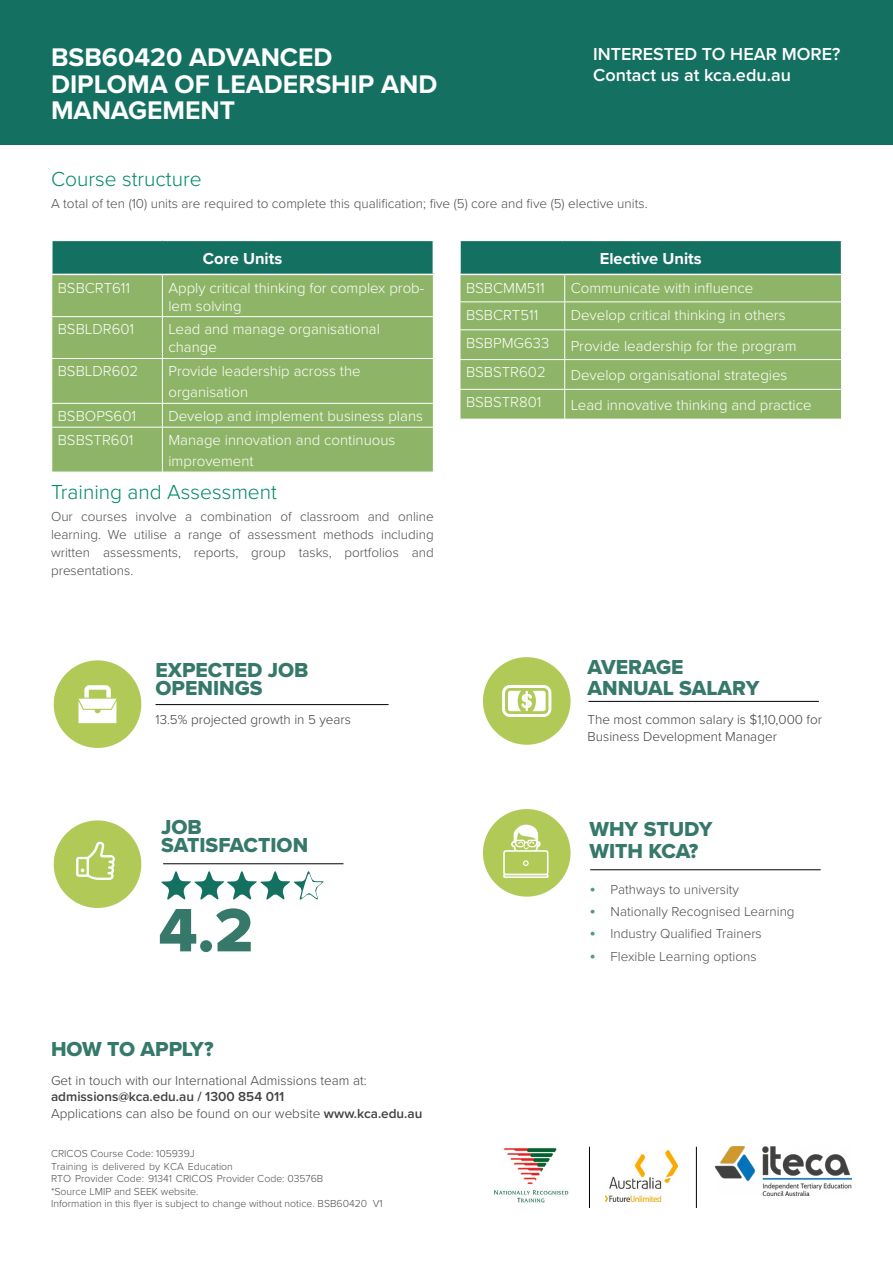
<style>
.page{position:relative;width:893px;height:1263px;background:#fff}
.page>*{position:absolute;margin:0;border:0;box-sizing:border-box;transform-origin:0 0}
.t1{font:63.45px "Proxima Nova Extrabld";color:#36796b}
.t2{font:700 26.4px/26.4px "Proxima Nova";color:#fff}
.t3{font:21px/18px "Proxima Nova Extrabld";color:#36796b}
.t4{font:300 21px "Proxima Nova";color:#008965}
.t5{font:21px "Proxima Nova Extrabld";letter-spacing:-.02em;color:#36796b}
.t6{font:600 18px/21px "Proxima Nova";color:#fff}
.t7{font:700 16.5px "Proxima Nova";color:#fff}
.t8{font:300 15px/18px "Proxima Nova";color:#fff}
.t9{font:300 13.5px/18px "Proxima Nova";color:#4d4d4f;text-align:justify}
.t10{font:300 13.5px/16.2px "Proxima Nova";color:#414042}
.t11{font:600 13.5px/16.6px "Proxima Nova";color:#414042}
.t12{font:300 10.5px/12.6px "Proxima Nova";color:#4d4d4f}
.s1{font-weight:300}
.s2{font-weight:400;font-size:18px;color:#4f9b87}
</style>
<div class="page">
<div style="left:54px;top:660px;width:87px;height:88px;background:#b1ca57;border-radius:50%"></div>
<div style="left:54px;top:820px;width:87px;height:88px;background:#b1ca57;border-radius:50%"></div>
<div style="left:483px;top:657px;width:88px;height:88px;background:#b1ca57;border-radius:50%"></div>
<div style="left:483px;top:809px;width:88px;height:88px;background:#b1ca57;border-radius:50%"></div>
<div style="left:52px;top:240px;width:381px;height:34px;background:#147061"></div>
<div style="left:52px;top:275px;width:381px;height:197px;background:#8eb567"></div>
<hr style="left:162px;top:275px;width:1px;height:41px;background:#fff">
<hr style="left:51px;top:316px;width:111px;height:1px;background:#fff">
<hr style="left:162px;top:316px;width:272px;height:1px;background:#fff">
<hr style="left:162px;top:317px;width:1px;height:41px;background:#fff">
<hr style="left:51px;top:358px;width:111px;height:1px;background:#fff">
<hr style="left:162px;top:358px;width:272px;height:1px;background:#fff">
<hr style="left:162px;top:359px;width:1px;height:44px;background:#fff">
<hr style="left:51px;top:403px;width:111px;height:1px;background:#fff">
<hr style="left:162px;top:403px;width:272px;height:1px;background:#fff">
<svg style="left:162px;top:404px;width:1px;height:23px"></svg>
<hr style="left:51px;top:427px;width:111px;height:1px;background:#fff">
<hr style="left:162px;top:427px;width:272px;height:1px;background:#fff">
<hr style="left:162px;top:428px;width:1px;height:44px;background:#fff">
<hr style="left:51px;top:240px;width:111px;height:1px;background:#fff">
<hr style="left:51px;top:241px;width:2px;height:33px;background:#fff">
<hr style="left:162px;top:240px;width:272px;height:1px;background:#fff">
<div style="left:460px;top:240px;width:382px;height:34px;background:#147061"></div>
<div style="left:461px;top:275px;width:380px;height:144px;background:#8eb567"></div>
<hr style="left:460px;top:301px;width:105px;height:1px;background:#fff">
<hr style="left:565px;top:301px;width:277px;height:1px;background:#fff">
<hr style="left:460px;top:329px;width:105px;height:1px;background:#fff">
<hr style="left:565px;top:329px;width:277px;height:1px;background:#fff">
<hr style="left:460px;top:359px;width:105px;height:1px;background:#fff">
<hr style="left:565px;top:359px;width:277px;height:1px;background:#fff">
<hr style="left:460px;top:389px;width:105px;height:1px;background:#fff">
<svg style="left:460px;top:275px;width:1px;height:144px"></svg>
<hr style="left:565px;top:389px;width:277px;height:1px;background:#fff">
<svg style="left:564px;top:275px;width:1px;height:144px"></svg>
<hr style="left:459px;top:240px;width:106px;height:1px;background:#fff">
<hr style="left:459px;top:241px;width:2px;height:33px;background:#fff">
<hr style="left:565px;top:240px;width:277px;height:1px;background:#fff">
<hr style="left:841px;top:241px;width:1px;height:33px;background:#fff">
<img style="left:494px;top:1147px;width:75px;height:56px">
<svg style="left:78px;top:685px;width:39px;height:38px"></svg>
<svg style="left:502px;top:685px;width:49px;height:32px"></svg>
<hr style="left:156px;top:704px;width:233px;height:1px;background:#000">
<hr style="left:588px;top:701px;width:231px;height:1px;background:#000">
<hr style="left:590px;top:869px;width:231px;height:1px;background:#000">
<hr style="left:163px;top:863px;width:180px;height:1px;background:#000">
<div style="left:0;top:0;width:893px;height:145px;background:#147061"></div>
<svg style="left:503px;top:824px;width:46px;height:54px"></svg>
<svg style="left:76px;top:841px;width:39px;height:39px"></svg>
<hr style="left:696px;top:1147px;width:1px;height:61px;background:#000">
<hr style="left:589px;top:1147px;width:1px;height:61px;background:#000">
<img style="left:715px;top:1147px;width:136px;height:48px">
<img style="left:605px;top:1151px;width:72px;height:51px">
<svg style="left:161px;top:871px;width:163px;height:29px"></svg>
<h2 class="t2" style="left:51px;top:44px;width:388px">BSB60420 ADVANCED<br>DIPLOMA OF LEADERSHIP AND<br>MANAGEMENT</h2>
<p class="t6" style="left:593px;top:43px;width:249px">INTERESTED TO HEAR MORE?<br>Contact us at kca.edu.au</p>
<h3 class="t4" style="left:51px;top:163px;width:152px">Course structure</h3>
<p class="t9" style="left:51px;top:194px;width:598px">A total of ten (10) units are required to complete this qualification; five (5) core and five (5) elective units.</p>
<p class="t7" style="left:203px;top:246px;width:81px">Core Units</p>
<p class="t8" style="left:58px;top:278px;width:74px">BSBCRT611</p>
<p class="t8" style="left:168px;top:278px;width:257px">Apply critical thinking for complex prob&shy;lem solving</p>
<p class="t8" style="left:58px;top:320px;width:78px">BSBLDR601</p>
<p class="t8" style="left:168px;top:320px;width:213px">Lead and manage organisational change</p>
<p class="t8" style="left:58px;top:361px;width:82px">BSBLDR602</p>
<p class="t8" style="left:168px;top:360px;width:194px;line-height:21px">Provide leadership across the organisation</p>
<p class="t8" style="left:58px;top:406px;width:80px">BSBOPS601</p>
<p class="t8" style="left:168px;top:406px;width:256px">Develop and implement business plans</p>
<p class="t8" style="left:58px;top:430px;width:77px">BSBSTR601</p>
<p class="t8" style="left:168px;top:429px;width:228px;line-height:21px">Manage innovation and continuous improvement</p>
<h3 class="t4" style="left:51px;top:476px;width:227px">Training and Assessment</h3>
<p class="t9" style="left:51px;top:507px;width:384px">Our courses involve a combination of classroom and online learning. We utilise a range of assessment methods including written assessments, reports, group tasks, portfolios and presentations.</p>
<h3 class="t3" style="left:156px;top:661px;width:155px">EXPECTED JOB<br>OPENINGS</h3>
<p class="t10" style="left:156px;top:711px;width:197px">13.5% projected growth in 5 years</p>
<h3 class="t3" style="left:161px;top:818px;width:149px">JOB<br>SATISFACTION</h3>
<h1 class="t1" style="left:158px;top:883px;width:96px">4.2</h1>
<h3 class="t5" style="left:51px;top:1033px;width:164px">HOW TO APPLY?</h3>
<p class="t10" style="left:51px;top:1072px;width:317px">Get in touch with our International Admissions team at:</p>
<p class="t11" style="left:51px;top:1088px;width:373px">admissions@kca.edu.au / 1300 854 011<br><span class="s1">Applications can also be found on our website</span> www.kca.edu.au</p>
<p class="t12" style="left:51px;top:1146px;width:333px">CRICOS Course Code: 105939J<br>Training is delivered by KCA Education<br>RTO Provider Code: 91341 CRICOS Provider Code: 03576B<br>*Source LMIP and SEEK website.<br>Information in this flyer is subject to change without notice. BSB60420 V1</p>
<p class="t7" style="left:600px;top:246px;width:103px">Elective Units</p>
<p class="t8" style="left:466px;top:278px;width:80px">BSBCMM511</p>
<p class="t8" style="left:571px;top:278px;width:184px">Communicate with influence</p>
<p class="t8" style="left:466px;top:305px;width:74px">BSBCRT511</p>
<p class="t8" style="left:571px;top:305px;width:216px">Develop critical thinking in others</p>
<p class="t8" style="left:466px;top:333px;width:85px">BSBPMG633</p>
<p class="t8" style="left:571px;top:336px;width:227px">Provide leadership for the program</p>
<p class="t8" style="left:466px;top:363px;width:81px">BSBSTR602</p>
<p class="t8" style="left:571px;top:366px;width:218px">Develop organisational strategies</p>
<p class="t8" style="left:466px;top:392px;width:77px">BSBSTR801</p>
<p class="t8" style="left:571px;top:395px;width:242px">Lead innovative thinking and practice</p>
<h3 class="t3" style="left:588px;top:656px;width:173px;line-height:21.6px">AVERAGE<br>ANNUAL SALARY</h3>
<p class="t10" style="left:588px;top:711px;width:236px">The most common salary is $1,10,000 for<br>Business Development Manager</p>
<h3 class="t3" style="left:589px;top:818px;width:125px;line-height:21.6px">WHY STUDY<br>WITH KCA?</h3>
<p class="t9" style="left:589px;top:879px;width:151px"><span class="s2">•</span> Pathways to university</p>
<p class="t9" style="left:589px;top:902px;width:207px"><span class="s2">•</span> Nationally Recognised Learning</p>
<p class="t9" style="left:589px;top:924px;width:174px"><span class="s2">•</span> Industry Qualified Trainers</p>
<p class="t9" style="left:589px;top:946px;width:169px"><span class="s2">•</span> Flexible Learning options</p>
</div>
